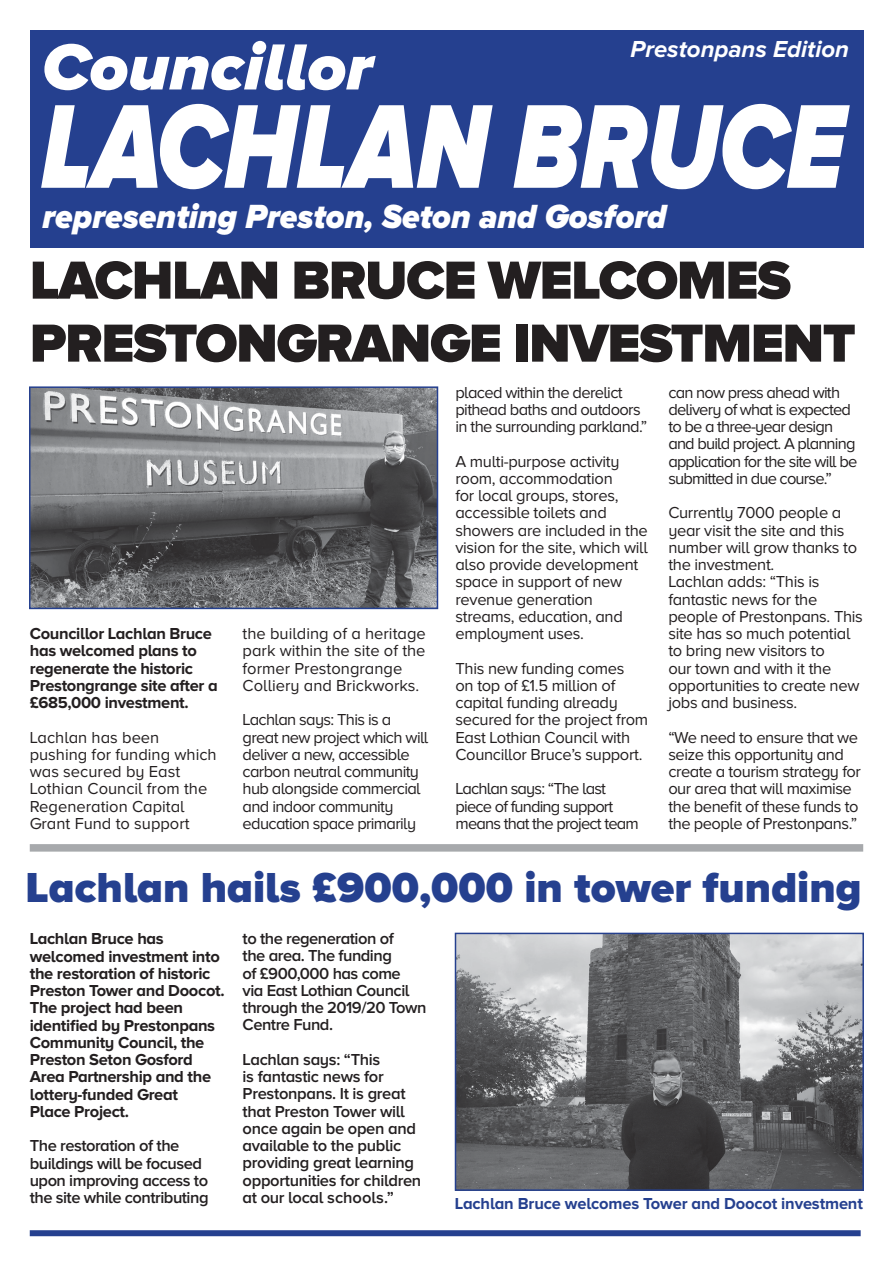
<style>
.page{position:relative;width:893px;height:1263px;background:#fff}
.page>*{position:absolute;margin:0;border:0;box-sizing:border-box;transform-origin:0 0}
.t1{font:italic 900 123.75px "Proxima Nova A";color:#fff;scale:.78 1}
.t2{font:italic 900 67.5px "Proxima Nova A";color:#fff}
.t3{font:900 55.5px/63px "Proxima Nova A";letter-spacing:-.025em;color:#231f20}
.t4{font:900 43.5px "Proxima Nova A";color:#25408f}
.t5{font:italic 900 34.8px "Proxima Nova A";color:#fff;scale:.94 1}
.t6{font:italic 700 24px "Proxima Nova A";color:#fff}
.t7{font:16.5px/17.2px "Proxima Nova A";letter-spacing:-.02em;color:#231f20}
.t8{font:600 16.5px/17.2px "Proxima Nova A";letter-spacing:-.03em;color:#231f20}
.t9{font:700 16.5px/17.2px "Proxima Nova A";letter-spacing:-.02em;color:#231f20}
.t10{font:16.5px/17.2px "Proxima Nova A";letter-spacing:-.04em;color:#231f20}
.t11{font:16.5px/17.2px "Proxima Nova A";letter-spacing:-.05em;color:#231f20}
.t12{font:16.5px/17.2px "Proxima Nova A";color:#231f20}
.t13{font:700 16.5px "Proxima Nova A";letter-spacing:-.01em;color:#25408f}
</style>
<div class="page">
<div style="left:30px;top:30px;width:833px;height:217px;background:#25408f"></div>
<div style="left:30px;top:1230px;width:831px;height:6px;background:#25408f"></div>
<img style="left:458px;top:936px;width:403px;height:252px">
<div style="left:455px;top:933px;width:409px;height:258px;border:2px solid #25408f"></div>
<div style="left:30px;top:844px;width:833px;height:8px;background:#a7a9ac"></div>
<img style="left:32px;top:389px;width:403px;height:217px">
<div style="left:29px;top:386px;width:409px;height:223px;border:2px solid #25408f"></div>
<h3 class="t6" style="left:630px;top:36px;width:220px">Prestonpans Edition</h3>
<h2 class="t2" style="left:43px;top:28px;width:332px">Councillor</h2>
<h1 class="t1" style="left:41px;top:74px;width:1031px">LACHLAN BRUCE</h1>
<h3 class="t5" style="left:43px;top:196px;width:665px">representing Preston, Seton and Gosford</h3>
<h3 class="t3" style="left:30px;top:247px;width:827px">LACHLAN BRUCE WELCOMES<br>PRESTONGRANGE INVESTMENT</h3>
<p class="t9" style="left:30px;top:625px;width:190px">Councillor Lachlan Bruce has welcomed plans to regenerate the historic<br>Prestongrange site after a £685,000 investment.</p>
<p class="t12" style="left:30px;top:728px;width:188px">Lachlan has been pushing for funding which was secured by East<br>Lothian Council from the<br>Regeneration Capital<br>Grant Fund to support</p>
<p class="t12" style="left:243px;top:625px;width:185px">the building of a heritage park within the site of the former Prestongrange<br>Colliery and Brickworks.</p>
<p class="t10" style="left:243px;top:711px;width:187px">Lachlan says: This is a great new project which will deliver a new, accessible carbon neutral community hub alongside commercial and indoor community education space primarily</p>
<p class="t10" style="left:455px;top:383px;width:193px">placed within the derelict pithead baths and outdoors in the surrounding parkland.”</p>
<p class="t7" style="left:455px;top:452px;width:194px">A multi-purpose activity room, accommodation<br>for local groups, stores, accessible toilets and showers are included in the vision for the site, which will also provide development space in support of new revenue generation streams, education, and employment uses.</p>
<p class="t7" style="left:455px;top:659px;width:194px">This new funding comes<br>on top of £1.5 million of capital funding already secured for the project from<br>East Lothian Council with<br>Councillor Bruce’s support.</p>
<p class="t11" style="left:455px;top:780px;width:185px">Lachlan says: “The last piece of funding support means that the project team</p>
<p class="t11" style="left:668px;top:383px;width:190px">can now press ahead with delivery of what is expected to be a three-year design and build project. A planning application for the site will be submitted in due course.”</p>
<p class="t7" style="left:668px;top:504px;width:196px">Currently 7000 people a year visit the site and this number will grow thanks to the investment.<br>Lachlan adds: “This is fantastic news for the people of Prestonpans. This site has so much potential to bring new visitors to<br>our town and with it the opportunities to create new jobs and business.</p>
<p class="t7" style="left:668px;top:728px;width:194px">“We need to ensure that we seize this opportunity and create a tourism strategy for our area that will maximise the benefit of these funds to the people of Prestonpans.”</p>
<h3 class="t4" style="left:26px;top:862px;width:838px">Lachlan hails £900,000 in tower funding</h3>
<p class="t9" style="left:30px;top:930px;width:196px">Lachlan Bruce has welcomed investment into the restoration of historic<br>Preston Tower and Doocot.<br>The project had been identified by Prestonpans<br>Community Council, the<br>Preston Seton Gosford<br>Area Partnership and the lottery-funded Great<br>Place Project.</p>
<p class="t8" style="left:30px;top:1137px;width:180px">The restoration of the buildings will be focused upon improving access to the site while contributing</p>
<p class="t8" style="left:243px;top:930px;width:185px">to the regeneration of<br>the area. The funding<br>of £900,000 has come<br>via East Lothian Council through the 2019/20 Town<br>Centre Fund.</p>
<p class="t8" style="left:243px;top:1050px;width:180px">Lachlan says: “This<br>is fantastic news for<br>Prestonpans. It is great that Preston Tower will once again be open and available to the public providing great learning opportunities for children at our local schools.”</p>
<p class="t13" style="left:455px;top:1194px;width:409px">Lachlan Bruce welcomes Tower and Doocot investment</p>
</div>
